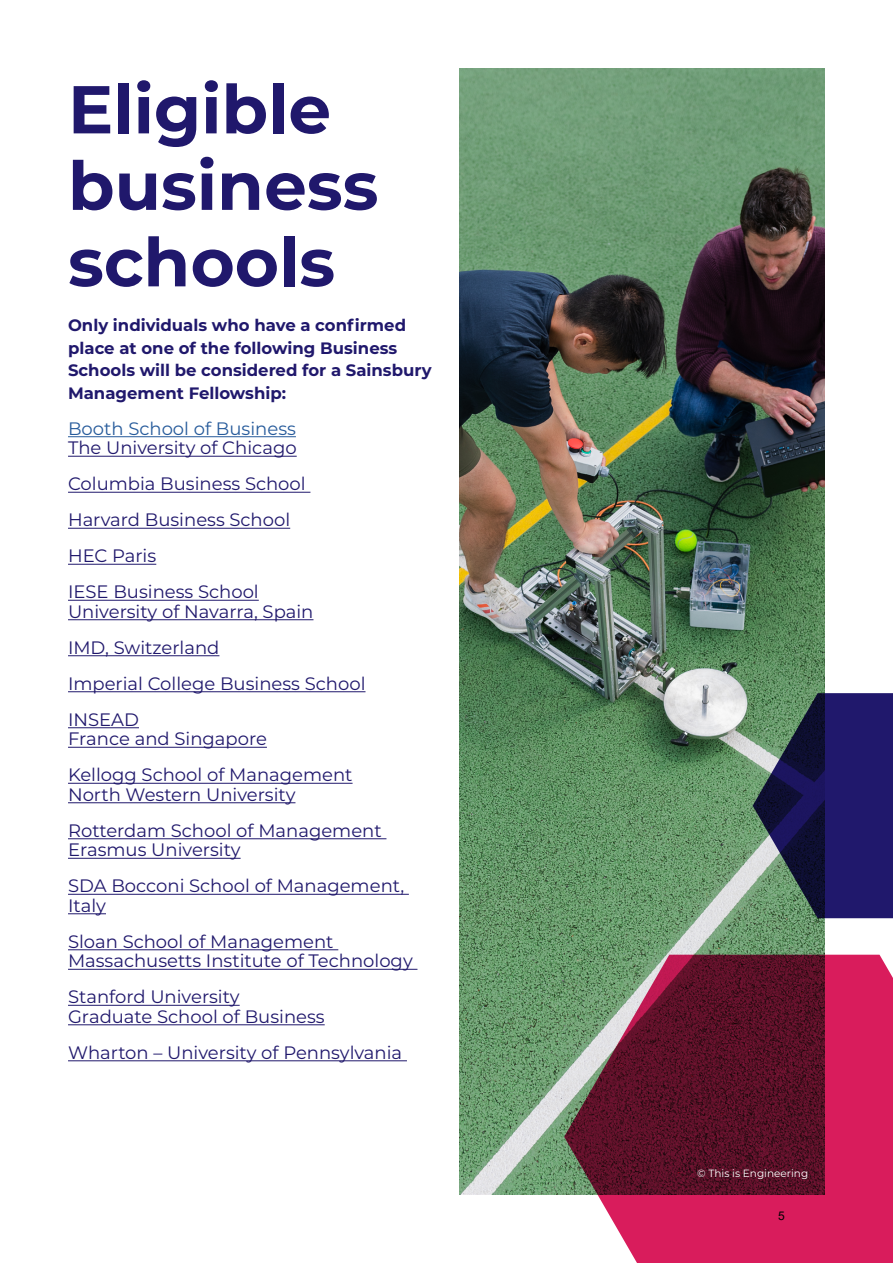
<style>
.page{position:relative;width:893px;height:1263px;background:#fff}
.page>*{position:absolute;margin:0;border:0;box-sizing:border-box;transform-origin:0 0}
.t1{font:700 67.5px/76.5px "Montserrat";color:#20186c}
.t2{font:18px/36px "Montserrat";color:#20186c}
.t3{font:18px "Montserrat";color:#275b9b}
.t4{font:700 16.5px/22.5px "Montserrat";color:#20186c}
.t5{font:12px "Arial";color:#000}
.t6{font:10.5px "Montserrat";color:#fff}
</style>
<div class="page">
<hr style="left:68px;top:436px;width:228px;height:1px;background:#275b9b">
<hr style="left:68px;top:456px;width:229px;height:1px;background:#20186c">
<hr style="left:68px;top:492px;width:242px;height:1px;background:#20186c">
<hr style="left:68px;top:528px;width:222px;height:1px;background:#20186c">
<hr style="left:68px;top:564px;width:88px;height:1px;background:#20186c">
<hr style="left:68px;top:600px;width:191px;height:1px;background:#20186c">
<hr style="left:68px;top:619px;width:245px;height:1px;background:#20186c">
<hr style="left:68px;top:655px;width:151px;height:1px;background:#20186c">
<hr style="left:68px;top:691px;width:297px;height:1px;background:#20186c">
<hr style="left:68px;top:727px;width:71px;height:1px;background:#20186c">
<hr style="left:68px;top:747px;width:199px;height:1px;background:#20186c">
<hr style="left:68px;top:783px;width:285px;height:1px;background:#20186c">
<hr style="left:68px;top:802px;width:227px;height:1px;background:#20186c">
<hr style="left:68px;top:838px;width:318px;height:1px;background:#20186c">
<hr style="left:68px;top:858px;width:173px;height:1px;background:#20186c">
<hr style="left:68px;top:894px;width:341px;height:1px;background:#20186c">
<hr style="left:68px;top:913px;width:38px;height:1px;background:#20186c">
<hr style="left:68px;top:949px;width:270px;height:1px;background:#20186c">
<hr style="left:68px;top:969px;width:349px;height:1px;background:#20186c">
<hr style="left:68px;top:1005px;width:172px;height:1px;background:#20186c">
<hr style="left:68px;top:1024px;width:257px;height:1px;background:#20186c">
<hr style="left:68px;top:1060px;width:339px;height:1px;background:#20186c">
<img style="left:459px;top:68px;width:366px;height:1127px">
<svg style="left:564px;top:955px;width:329px;height:308px;background:#902d4c"></svg>
<svg style="left:753px;top:693px;width:140px;height:225px;background:#323861"></svg>
<h1 class="t1" style="left:68px;top:68px;width:312px">Eligible business schools</h1>
<p class="t4" style="left:68px;top:313px;width:365px">Only individuals who have a confirmed place at one of the following Business Schools will be considered for a Sainsbury Management Fellowship:</p>
<p class="t3" style="left:68px;top:416px;width:229px">Booth School of Business</p>
<p class="t2" style="left:68px;top:429px;width:239px">The University of Chicago<br>Columbia Business School<br>Harvard Business School<br>HEC Paris<br>IESE Business School</p>
<p class="t2" style="left:68px;top:593px;width:299px">University of Navarra, Spain<br>IMD, Switzerland<br>Imperial College Business School<br>INSEAD</p>
<p class="t2" style="left:68px;top:720px;width:286px">France and Singapore<br>Kellogg School of Management</p>
<p class="t2" style="left:68px;top:776px;width:315px">North Western University<br>Rotterdam School of Management</p>
<p class="t2" style="left:68px;top:831px;width:338px">Erasmus University<br>SDA Bocconi School of Management,</p>
<p class="t2" style="left:68px;top:887px;width:267px">Italy<br>Sloan School of Management</p>
<p class="t2" style="left:68px;top:942px;width:346px">Massachusetts Institute of Technology<br>Stanford University</p>
<p class="t2" style="left:68px;top:998px;width:336px">Graduate School of Business<br>Wharton – University of Pennsylvania</p>
<p class="t6" style="left:697px;top:1166px;width:113px">© This is Engineering</p>
<p class="t5" style="left:778px;top:1207px;width:8px">5</p>
</div>
